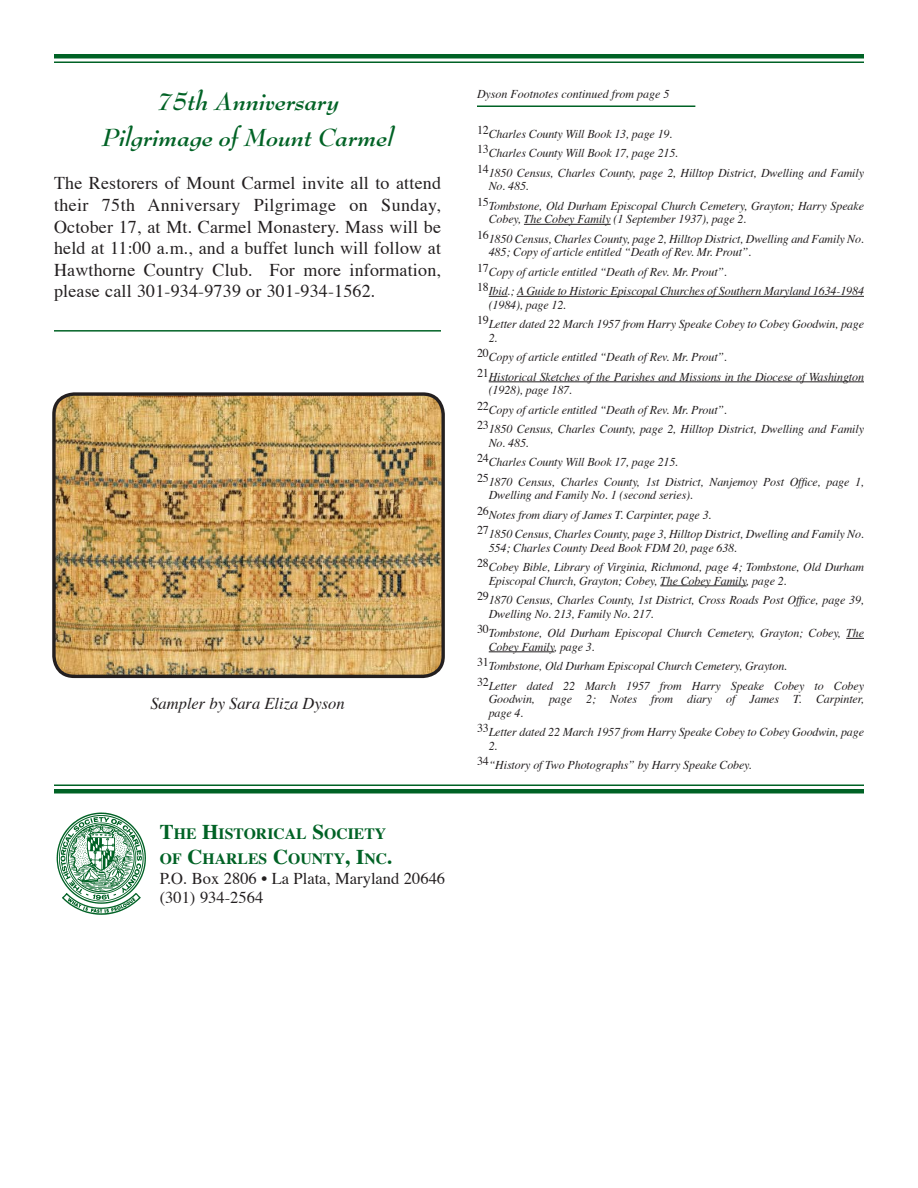
<style>
.page{position:relative;width:918px;height:1188px;background:#fff}
.page>*{position:absolute;margin:0;border:0;box-sizing:border-box;transform-origin:0 0}
.t1{font:italic 700 27px/36px "Bernhard Modern Std";color:#006225;text-align:center}
.t2{font:18px/21.6px "Times";letter-spacing:.01em;color:#231f20;text-align:justify}
.t3{font:16.5px/19.8px "Times";color:#231f20}
.t4{font:italic 16.5px "Times";color:#231f20}
.t5{font:700 15.75px/25.2px "Times";color:#006225}
.t6{font:italic 12px/19.5px "Times";letter-spacing:-.01em;color:#231f20}
.s1{font-size:21px}
</style>
<div class="page">
<img style="left:56px;top:812px;width:90px;height:103px">
<hr style="left:54px;top:54px;width:810px;height:4px;background:#006225">
<hr style="left:54px;top:61px;width:810px;height:2px;background:#006225">
<hr style="left:54px;top:785px;width:810px;height:1px;background:#006225">
<div style="left:54px;top:789px;width:810px;height:5px;background:#006225"></div>
<hr style="left:524px;top:224px;width:87px;height:1px;background:#231f20">
<svg style="left:489px;top:296px;width:19px;height:1px"></svg>
<hr style="left:517px;top:296px;width:347px;height:1px;background:#231f20">
<hr style="left:489px;top:382px;width:375px;height:1px;background:#231f20">
<hr style="left:660px;top:586px;width:86px;height:1px;background:#231f20">
<svg style="left:846px;top:638px;width:18px;height:1px"></svg>
<hr style="left:489px;top:652px;width:65px;height:1px;background:#231f20">
<hr style="left:477px;top:105px;width:218px;height:2px;background:#006225">
<img style="left:54px;top:394px;width:389px;height:282px;border-radius:20px">
<div style="left:52px;top:392px;width:393px;height:286px;border:3px solid #231f20;border-radius:20px"></div>
<hr style="left:54px;top:330px;width:387px;height:2px;background:#006225">
<h1 class="t1" style="left:102px;top:84px;width:293px">75th Anniversary<br>Pilgrimage of Mount Carmel</h1>
<p class="t2" style="left:54px;top:174px;width:389px">The Restorers of Mount Carmel invite all to attend their 75th Anniversary Pilgrimage on Sunday, October 17, at Mt. Carmel Monastery. Mass will be held at 11:00 a.m., and a buffet lunch will follow at Hawthorne Country Club. For more information, please call 301-934-9739 or 301-934-1562.</p>
<h3 class="t4" style="left:150px;top:697px;width:196px">Sampler by Sara Eliza Dyson</h3>
<h3 class="t5" style="left:160px;top:822px;width:234px"><span class="s1">T</span>HE <span class="s1">H</span>ISTORICAL <span class="s1">S</span>OCIETY<br>OF <span class="s1">C</span>HARLES <span class="s1">C</span>OUNTY<span class="s1">, I</span>NC<span class="s1">.</span></h3>
<h3 class="t3" style="left:160px;top:869px;width:287px">P.O. Box 2806 • La Plata, Maryland 20646 (301) 934-2564</h3>
<p class="t6" style="left:477px;top:86px;width:194px">Dyson Footnotes continued from page 5</p>
<p class="t6" style="left:477px;top:125px;width:389px"><sup>12</sup>Charles County Will Book 13, page 19.<br><sup>13</sup>Charles County Will Book 17, page 215.<br><sup>14</sup> 1850 Census, Charles County, page 2, Hilltop District, Dwelling and Family</p>
<p class="t6" style="left:477px;top:178px;width:389px;text-indent:12px">No. 485.<br><sup>15</sup> Tombstone, Old Durham Episcopal Church Cemetery, Grayton; Harry Speake</p>
<p class="t6" style="left:477px;top:211px;width:389px;text-indent:12px">Cobey, The Cobey Family (1 September 1937), page 2.<br><sup>16</sup> 1850 Census, Charles County, page 2, Hilltop District, Dwelling and Family No.</p>
<p class="t6" style="left:477px;top:244px;width:389px;text-indent:12px">485; Copy of article entitled “Death of Rev. Mr. Prout”.<br><sup>17</sup>Copy of article entitled “Death of Rev. Mr. Prout”.<br><sup>18</sup> Ibid.; A Guide to Historic Episcopal Churches of Southern Maryland 1634-1984</p>
<p class="t6" style="left:477px;top:296px;width:389px;text-indent:12px">(1984), page 12.<br><sup>19</sup> Letter dated 22 March 1957 from Harry Speake Cobey to Cobey Goodwin, page</p>
<p class="t6" style="left:477px;top:329px;width:389px;text-indent:12px">2.<br><sup>20</sup> Copy of article entitled “Death of Rev. Mr. Prout”.<br><sup>21</sup> Historical Sketches of the Parishes and Missions in the Diocese of Washington</p>
<p class="t6" style="left:477px;top:382px;width:389px;text-indent:12px">(1928), page 187.<br><sup>22</sup> Copy of article entitled “Death of Rev. Mr. Prout”.<br><sup>23</sup> 1850 Census, Charles County, page 2, Hilltop District, Dwelling and Family</p>
<p class="t6" style="left:477px;top:434px;width:389px;text-indent:12px">No. 485.<br><sup>24</sup> Charles County Will Book 17, page 215.<br><sup>25</sup> 1870 Census, Charles County, 1st District, Nanjemoy Post Office, page 1,</p>
<p class="t6" style="left:477px;top:487px;width:389px;text-indent:12px">Dwelling and Family No. 1 (second series).<br><sup>26</sup> Notes from diary of James T. Carpinter, page 3.<br><sup>27</sup> 1850 Census, Charles County, page 3, Hilltop District, Dwelling and Family No.</p>
<p class="t6" style="left:477px;top:539px;width:389px;text-indent:12px">554; Charles County Deed Book FDM 20, page 638.<br><sup>28</sup> Cobey Bible, Library of Virginia, Richmond, page 4; Tombstone, Old Durham</p>
<p class="t6" style="left:477px;top:572px;width:389px;text-indent:12px">Episcopal Church, Grayton; Cobey, The Cobey Family, page 2.<br><sup>29</sup> 1870 Census, Charles County, 1st District, Cross Roads Post Office, page 39,</p>
<p class="t6" style="left:477px;top:605px;width:389px;text-indent:12px">Dwelling No. 213, Family No. 217.<br><sup>30</sup> Tombstone, Old Durham Episcopal Church Cemetery, Grayton; Cobey, The</p>
<p class="t6" style="left:477px;top:638px;width:389px;text-indent:12px">Cobey Family, page 3.<br><sup>31</sup> Tombstone, Old Durham Episcopal Church Cemetery, Grayton.<br><sup>32</sup> Letter dated 22 March 1957 from Harry Speake Cobey to Cobey</p>
<p class="t6" style="left:489px;top:694px;width:377px;line-height:13.5px">Goodwin, page 2; Notes from diary of James T. Carpinter, page 4.</p>
<p class="t6" style="left:489px;top:727px;width:377px;line-height:13.5px;text-indent:-12px"><sup>33</sup> Letter dated 22 March 1957 from Harry Speake Cobey to Cobey Goodwin, page<br>2.</p>
<p class="t6" style="left:477px;top:757px;width:276px"><sup>34</sup> “History of Two Photographs” by Harry Speake Cobey.</p>
</div>
